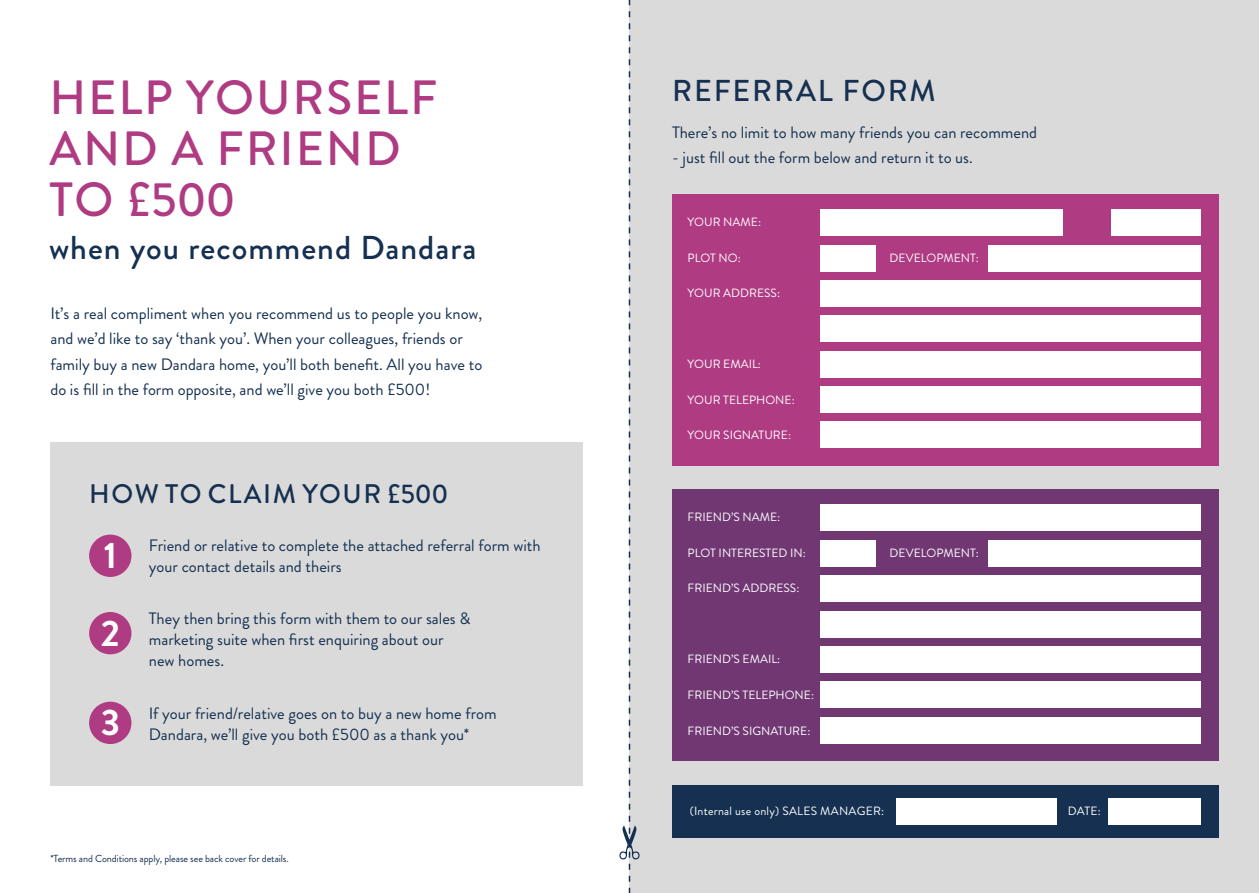
<style>
.page{position:relative;width:1259px;height:893px;background:#fff}
.page>*{position:absolute;margin:0;border:0;box-sizing:border-box;transform-origin:0 0}
.t1{font:500 48px/51.2px "Brandon Grotesque";letter-spacing:.04em;color:#af3b83}
.t2{font:700 36.9px/77.4px "Brandon Grotesque";color:#fff}
.t3{font:500 33px "Brandon Grotesque";letter-spacing:.03em;color:#153050}
.t4{font:500 30.15px "Brandon Grotesque";letter-spacing:.06em;color:#153050}
.t5{font:500 26.85px "Brandon Grotesque";letter-spacing:.06em;color:#153050}
.t6{font:16.5px/21px "Brandon Grotesque";color:#153050}
.t7{font:12px "Brandon Grotesque";color:#fff}
.t8{font:12px "Brandon Grotesque";letter-spacing:.02em;color:#fff}
.t9{font:10.2px "Brandon Grotesque";letter-spacing:-.01em;color:#153050}
</style>
<div class="page">
<div style="left:629px;top:0;width:630px;height:893px;background:#dadada"></div>
<div style="left:50px;top:443px;width:533px;height:343px;background:#dadada"></div>
<div style="left:89px;top:535px;width:42px;height:42px;background:#af3b83;border-radius:50%"></div>
<div style="left:89px;top:612px;width:42px;height:42px;background:#af3b83;border-radius:50%"></div>
<div style="left:89px;top:702px;width:42px;height:42px;background:#af3b83;border-radius:50%"></div>
<svg style="left:619px;top:0;width:20px;height:893px"></svg>
<div style="left:672px;top:785px;width:546px;height:53px;background:#153050"></div>
<div style="left:896px;top:798px;width:161px;height:26px;background:#fff"></div>
<div style="left:1108px;top:798px;width:92px;height:26px;background:#fff"></div>
<div style="left:672px;top:195px;width:546px;height:271px;background:#af3b83"></div>
<div style="left:988px;top:245px;width:212px;height:26px;background:#fff"></div>
<div style="left:820px;top:245px;width:55px;height:26px;background:#fff"></div>
<div style="left:820px;top:280px;width:380px;height:27px;background:#fff"></div>
<div style="left:820px;top:316px;width:380px;height:26px;background:#fff"></div>
<div style="left:820px;top:351px;width:380px;height:26px;background:#fff"></div>
<div style="left:820px;top:387px;width:380px;height:26px;background:#fff"></div>
<div style="left:820px;top:210px;width:242px;height:26px;background:#fff"></div>
<div style="left:1111px;top:210px;width:89px;height:26px;background:#fff"></div>
<div style="left:820px;top:422px;width:380px;height:26px;background:#fff"></div>
<div style="left:672px;top:490px;width:546px;height:271px;background:#703773"></div>
<div style="left:988px;top:540px;width:212px;height:26px;background:#fff"></div>
<div style="left:820px;top:540px;width:55px;height:26px;background:#fff"></div>
<div style="left:820px;top:576px;width:380px;height:26px;background:#fff"></div>
<div style="left:820px;top:611px;width:380px;height:26px;background:#fff"></div>
<div style="left:820px;top:646px;width:380px;height:26px;background:#fff"></div>
<div style="left:820px;top:682px;width:380px;height:26px;background:#fff"></div>
<div style="left:820px;top:505px;width:380px;height:26px;background:#fff"></div>
<div style="left:820px;top:717px;width:380px;height:26px;background:#fff"></div>
<h1 class="t1" style="left:49px;top:72px;width:389px">HELP YOURSELF<br>AND A FRIEND<br>TO £500</h1>
<h3 class="t3" style="left:49px;top:225px;width:429px">when you recommend Dandara</h3>
<p class="t6" style="left:50px;top:300px;width:433px;line-height:25.5px">It’s a real compliment when you recommend us to people you know, and we’d like to say ‘thank you’. When your colleagues, friends or family buy a new Dandara home, you’ll both benefit. All you have to do is fill in the form opposite, and we’ll give you both £500!</p>
<h3 class="t5" style="left:89px;top:476px;width:360px">HOW TO CLAIM YOUR £500</h3>
<p class="t6" style="left:149px;top:535px;width:393px">Friend or relative to complete the attached referral form with your contact details and theirs</p>
<p class="t6" style="left:149px;top:608px;width:323px">They then bring this form with them to our sales &amp; marketing suite when first enquiring about our new homes.</p>
<h2 class="t2" style="left:101px;top:517px;width:21px">1<br>2</h2>
<h2 class="t2" style="left:101px;top:684px;width:21px">3</h2>
<p class="t6" style="left:149px;top:703px;width:349px">If your friend/relative goes on to buy a new home from<br>Dandara, we’ll give you both £500 as a thank you*</p>
<p class="t9" style="left:50px;top:851px;width:240px">*Terms and Conditions apply, please see back cover for details.</p>
<h3 class="t4" style="left:672px;top:70px;width:265px">REFERRAL FORM</h3>
<p class="t6" style="left:672px;top:122px;width:367px">There’s no limit to how many friends you can recommend</p>
<p class="t6" style="left:672px;top:147px;width:302px">- just fill out the form below and return it to us.</p>
<p class="t7" style="left:687px;top:214px;width:75px">YOUR NAME:</p>
<p class="t7" style="left:687px;top:249px;width:55px">PLOT NO:</p>
<p class="t7" style="left:889px;top:249px;width:91px">DEVELOPMENT:</p>
<p class="t7" style="left:687px;top:285px;width:94px">YOUR ADDRESS:</p>
<p class="t7" style="left:687px;top:356px;width:75px">YOUR EMAIL:</p>
<p class="t7" style="left:687px;top:391px;width:109px">YOUR TELEPHONE:</p>
<p class="t7" style="left:687px;top:427px;width:105px">YOUR SIGNATURE:</p>
<p class="t7" style="left:687px;top:509px;width:94px">FRIEND’S NAME:</p>
<p class="t7" style="left:687px;top:544px;width:120px">PLOT INTERESTED IN:</p>
<p class="t7" style="left:889px;top:544px;width:91px">DEVELOPMENT:</p>
<p class="t7" style="left:687px;top:580px;width:113px">FRIEND’S ADDRESS:</p>
<p class="t7" style="left:687px;top:651px;width:94px">FRIEND’S EMAIL:</p>
<p class="t7" style="left:687px;top:687px;width:128px">FRIEND’S TELEPHONE:</p>
<p class="t7" style="left:687px;top:722px;width:124px">FRIEND’S SIGNATURE:</p>
<p class="t8" style="left:690px;top:802px;width:196px">(Internal use only) SALES MANAGER:</p>
<p class="t7" style="left:1067px;top:802px;width:35px">DATE:</p>
</div>
